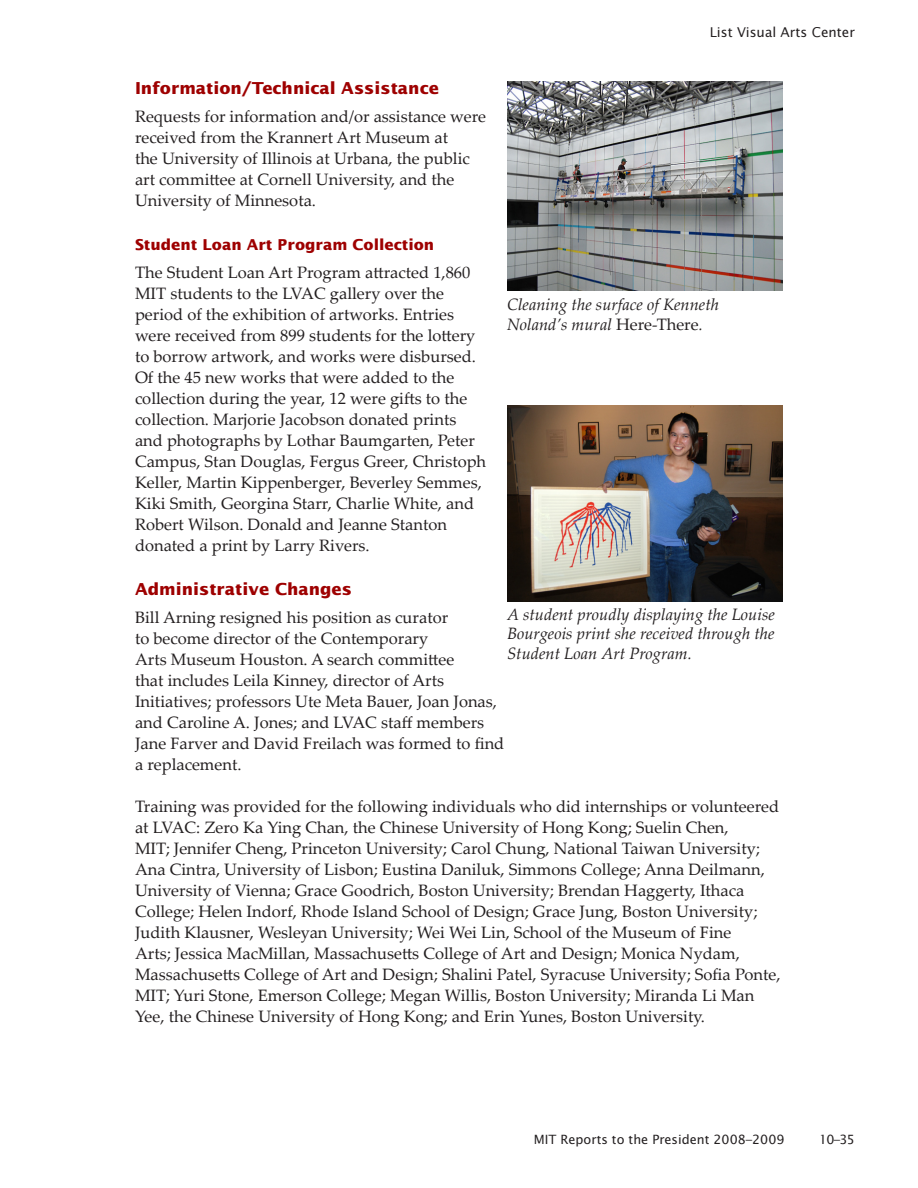
<style>
.page{position:relative;width:918px;height:1188px;background:#fff}
.page>*{position:absolute;margin:0;border:0;box-sizing:border-box;transform-origin:0 0}
.t1{font:16.5px/21px "Palatino Linotype";color:#231f20}
.t2{font:italic 16.5px/19.5px "Palatino Linotype";color:#231f20;text-align:justify}
.Heading_2{font:700 16.5px "Lucida Sans Std";color:#9e0000}
.Heading_3{font:700 15px "Lucida Sans Std";color:#9e0000}
.t3{font:13.5px "Lucida Sans Std";color:#231f20}
.t4{font:12.75px "Lucida Sans Std";color:#231f20}
.s1{font-style:normal}
</style>
<div class="page">
<img style="left:508px;top:405px;width:275px;height:197px">
<img style="left:508px;top:81px;width:275px;height:210px">
<p class="t3" style="left:710px;top:25px;width:147px">List Visual Arts Center</p>
<p class="Heading_2" style="left:135px;top:78px;width:305px">Information/Technical Assistance</p>
<p class="t1" style="left:135px;top:105px;width:353px">Requests for information and/or assistance were received from the Krannert Art Museum at<br>the University of Illinois at Urbana, the public art committee at Cornell University, and the University of Minnesota.</p>
<p class="Heading_3" style="left:135px;top:236px;width:301px">Student Loan Art Program Collection</p>
<p class="t1" style="left:135px;top:261px;width:353px">The Student Loan Art Program attracted 1,860<br>MIT students to the LVAC gallery over the period of the exhibition of artworks. Entries were received from 899 students for the lottery to borrow artwork, and works were disbursed.<br>Of the 45 new works that were added to the collection during the year, 12 were gifts to the collection. Marjorie Jacobson donated prints and photographs by Lothar Baumgarten, Peter Campus, Stan Douglas, Fergus Greer, Christoph Keller, Martin Kippenberger, Beverley Semmes, Kiki Smith, Georgina Starr, Charlie White, and Robert Wilson. Donald and Jeanne Stanton donated a print by Larry Rivers.</p>
<p class="Heading_2" style="left:135px;top:579px;width:219px">Administrative Changes</p>
<p class="t1" style="left:135px;top:606px;width:371px">Bill Arning resigned his position as curator<br>to become director of the Contemporary<br>Arts Museum Houston. A search committee<br>that includes Leila Kinney, director of Arts Initiatives; professors Ute Meta Bauer, Joan Jonas, and Caroline A. Jones; and LVAC staff members Jane Farver and David Freilach was formed to find a replacement.</p>
<p class="t1" style="left:135px;top:795px;width:647px">Training was provided for the following individuals who did internships or volunteered at LVAC: Zero Ka Ying Chan, the Chinese University of Hong Kong; Suelin Chen,<br>MIT; Jennifer Cheng, Princeton University; Carol Chung, National Taiwan University; Ana Cintra, University of Lisbon; Eustina Daniluk, Simmons College; Anna Deilmann, University of Vienna; Grace Goodrich, Boston University; Brendan Haggerty, Ithaca College; Helen Indorf, Rhode Island School of Design; Grace Jung, Boston University; Judith Klausner, Wesleyan University; Wei Wei Lin, School of the Museum of Fine<br>Arts; Jessica MacMillan, Massachusetts College of Art and Design; Monica Nydam, Massachusetts College of Art and Design; Shalini Patel, Syracuse University; Sofia Ponte, MIT; Yuri Stone, Emerson College; Megan Willis, Boston University; Miranda Li Man Yee, the Chinese University of Hong Kong; and Erin Yunes, Boston University.</p>
<p class="t2" style="left:507px;top:294px;width:214px">Cleaning the surface of Kenneth<br>Noland’s mural <span class="s1">Here-There</span>.</p>
<p class="t2" style="left:507px;top:604px;width:269px">A student proudly displaying the Louise Bourgeois print she received through the Student Loan Art Program.</p>
<p class="t4" style="left:534px;top:1132px;width:252px">MIT Reports to the President 2008–2009</p>
<p class="t4" style="left:819px;top:1132px;width:38px">10–35</p>
</div>
